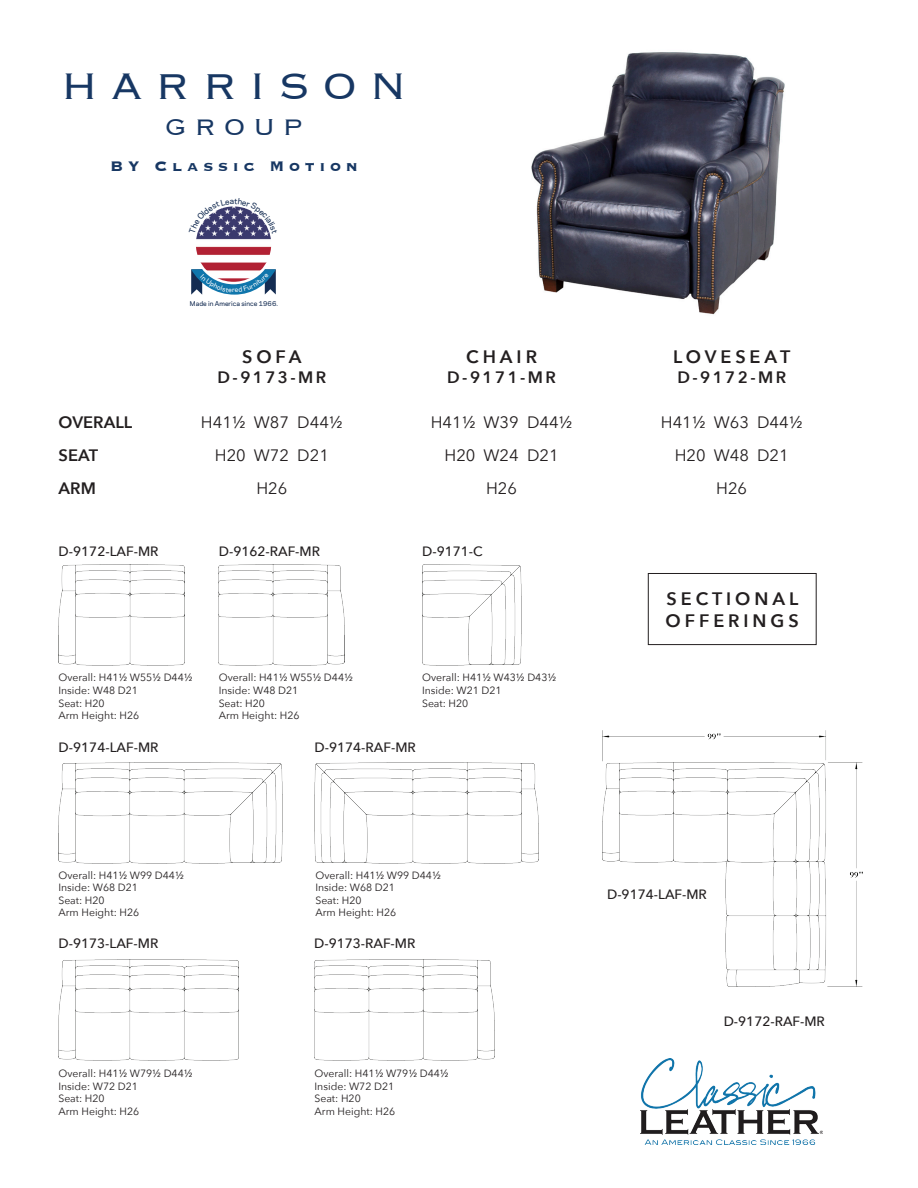
<style>
.page{position:relative;width:918px;height:1188px;background:#fff}
.page>*{position:absolute;margin:0;border:0;box-sizing:border-box;transform-origin:0 0}
.t1{font:300 48px "Copperplate";letter-spacing:.26em;color:#173763}
.t2{font:300 30px "Copperplate";letter-spacing:.26em;color:#173763}
.t3{font:600 18px/21.6px "Avenir Next";letter-spacing:.22em;color:#231f20}
.t4{font:700 18px "Copperplate";letter-spacing:.26em;color:#173763}
.t5{font:16.5px "Avenir Next";color:#231f20}
.t6{font:600 16.5px "Avenir Next";letter-spacing:.15em;color:#231f20}
.t7{font:600 16.5px "Avenir Next";color:#231f20}
.t8{font:500 13.5px "Avenir Next";color:#231f20}
.t9{font:10.5px "Avenir Next";color:#231f20}
.t10{font:500 6.3px "Galaxie Polaris";color:#142c52}
</style>
<div class="page">
<img style="left:640px;top:1058px;width:182px;height:87px">
<img style="left:531px;top:52px;width:254px;height:263px">
<img style="left:196px;top:206px;width:75px;height:76px;border-radius:38px">
<img style="left:58px;top:565px;width:126px;height:101px">
<img style="left:219px;top:565px;width:126px;height:101px">
<img style="left:423px;top:565px;width:99px;height:101px">
<img style="left:58px;top:763px;width:224px;height:100px">
<img style="left:315px;top:762px;width:223px;height:101px">
<img style="left:58px;top:960px;width:180px;height:101px">
<img style="left:314px;top:960px;width:180px;height:101px">
<img style="left:602px;top:730px;width:260px;height:257px">
<div style="left:648px;top:573px;width:169px;height:72px;border:1px solid #231f20"></div>
<svg style="left:191px;top:269px;width:85px;height:26px"></svg>
<svg style="left:197px;top:206px;width:73px;height:28px"></svg>
<p class="t1" style="left:61px;top:55px;width:348px">HARRISON</p>
<p class="t2" style="left:165px;top:108px;width:139px">GROUP</p>
<p class="t4" style="left:110px;top:155px;width:249px">BY Classic Motion</p>
<p class="t10" style="left:190px;top:299px;width:89px">Made in America since 1966.</p>
<p class="t7" style="left:59px;top:408px;width:75px">OVERALL</p>
<p class="t6" style="left:59px;top:441px;width:41px">SEAT</p>
<p class="t6" style="left:59px;top:474px;width:39px">ARM</p>
<p class="t3" style="left:242px;top:346px;width:61px">SOFA</p>
<p class="t6" style="left:218px;top:363px;width:110px">D-9173-MR</p>
<p class="t5" style="left:201px;top:408px;width:143px">H411/2 W87 D441/2</p>
<p class="t5" style="left:215px;top:441px;width:116px">H20 W72 D21</p>
<p class="t5" style="left:256px;top:474px;width:32px">H26</p>
<p class="t8" style="left:59px;top:539px;width:101px">D-9172-LAF-MR</p>
<p class="t8" style="left:219px;top:539px;width:103px">D-9162-RAF-MR</p>
<p class="t9" style="left:58px;top:669px;width:136px">Overall: H411/2 W551/2 D441/2</p>
<p class="t9" style="left:58px;top:682px;width:81px">Inside: W48 D21</p>
<p class="t9" style="left:58px;top:694px;width:48px">Seat: H20</p>
<p class="t9" style="left:58px;top:707px;width:82px">Arm Height: H26</p>
<p class="t9" style="left:219px;top:669px;width:136px">Overall: H411/2 W551/2 D441/2</p>
<p class="t9" style="left:219px;top:682px;width:81px">Inside: W48 D21</p>
<p class="t9" style="left:219px;top:694px;width:48px">Seat: H20</p>
<p class="t9" style="left:219px;top:707px;width:82px">Arm Height: H26</p>
<p class="t3" style="left:466px;top:346px;width:72px">CHAIR</p>
<p class="t6" style="left:447px;top:363px;width:110px">D-9171-MR</p>
<p class="t5" style="left:431px;top:408px;width:143px">H411/2 W39 D441/2</p>
<p class="t5" style="left:445px;top:441px;width:116px">H20 W24 D21</p>
<p class="t5" style="left:486px;top:474px;width:32px">H26</p>
<p class="t8" style="left:422px;top:539px;width:62px">D-9171-C</p>
<p class="t9" style="left:422px;top:669px;width:136px">Overall: H411/2 W431/2 D431/2</p>
<p class="t9" style="left:422px;top:682px;width:81px">Inside: W21 D21</p>
<p class="t9" style="left:422px;top:694px;width:48px">Seat: H20</p>
<p class="t8" style="left:59px;top:735px;width:101px">D-9174-LAF-MR</p>
<p class="t8" style="left:315px;top:735px;width:103px">D-9174-RAF-MR</p>
<p class="t3" style="left:673px;top:346px;width:119px">LOVESEAT</p>
<p class="t6" style="left:677px;top:363px;width:110px">D-9172-MR</p>
<p class="t5" style="left:661px;top:408px;width:143px">H411/2 W63 D441/2</p>
<p class="t5" style="left:675px;top:441px;width:116px">H20 W48 D21</p>
<p class="t5" style="left:716px;top:474px;width:32px">H26</p>
<p class="t3" style="left:666px;top:588px;width:135px">SECTIONAL<br>OFFERINGS</p>
<p class="t9" style="left:58px;top:866px;width:127px">Overall: H411/2 W99 D441/2</p>
<p class="t9" style="left:58px;top:879px;width:81px">Inside: W68 D21</p>
<p class="t9" style="left:58px;top:891px;width:48px">Seat: H20</p>
<p class="t9" style="left:58px;top:904px;width:82px">Arm Height: H26</p>
<p class="t9" style="left:315px;top:866px;width:127px">Overall: H411/2 W99 D441/2</p>
<p class="t9" style="left:315px;top:879px;width:81px">Inside: W68 D21</p>
<p class="t9" style="left:315px;top:891px;width:48px">Seat: H20</p>
<p class="t9" style="left:315px;top:904px;width:82px">Arm Height: H26</p>
<p class="t8" style="left:58px;top:931px;width:101px">D-9173-LAF-MR</p>
<p class="t8" style="left:314px;top:931px;width:103px">D-9173-RAF-MR</p>
<p class="t9" style="left:58px;top:1064px;width:136px">Overall: H411/2 W791/2 D441/2</p>
<p class="t9" style="left:58px;top:1077px;width:81px">Inside: W72 D21</p>
<p class="t9" style="left:58px;top:1090px;width:48px">Seat: H20</p>
<p class="t9" style="left:58px;top:1102px;width:82px">Arm Height: H26</p>
<p class="t9" style="left:315px;top:1064px;width:136px">Overall: H411/2 W791/2 D441/2</p>
<p class="t9" style="left:315px;top:1077px;width:81px">Inside: W72 D21</p>
<p class="t9" style="left:315px;top:1090px;width:48px">Seat: H20</p>
<p class="t9" style="left:315px;top:1102px;width:82px">Arm Height: H26</p>
<p class="t8" style="left:607px;top:883px;width:101px">D-9174-LAF-MR</p>
<p class="t8" style="left:724px;top:1010px;width:103px">D-9172-RAF-MR</p>
</div>
